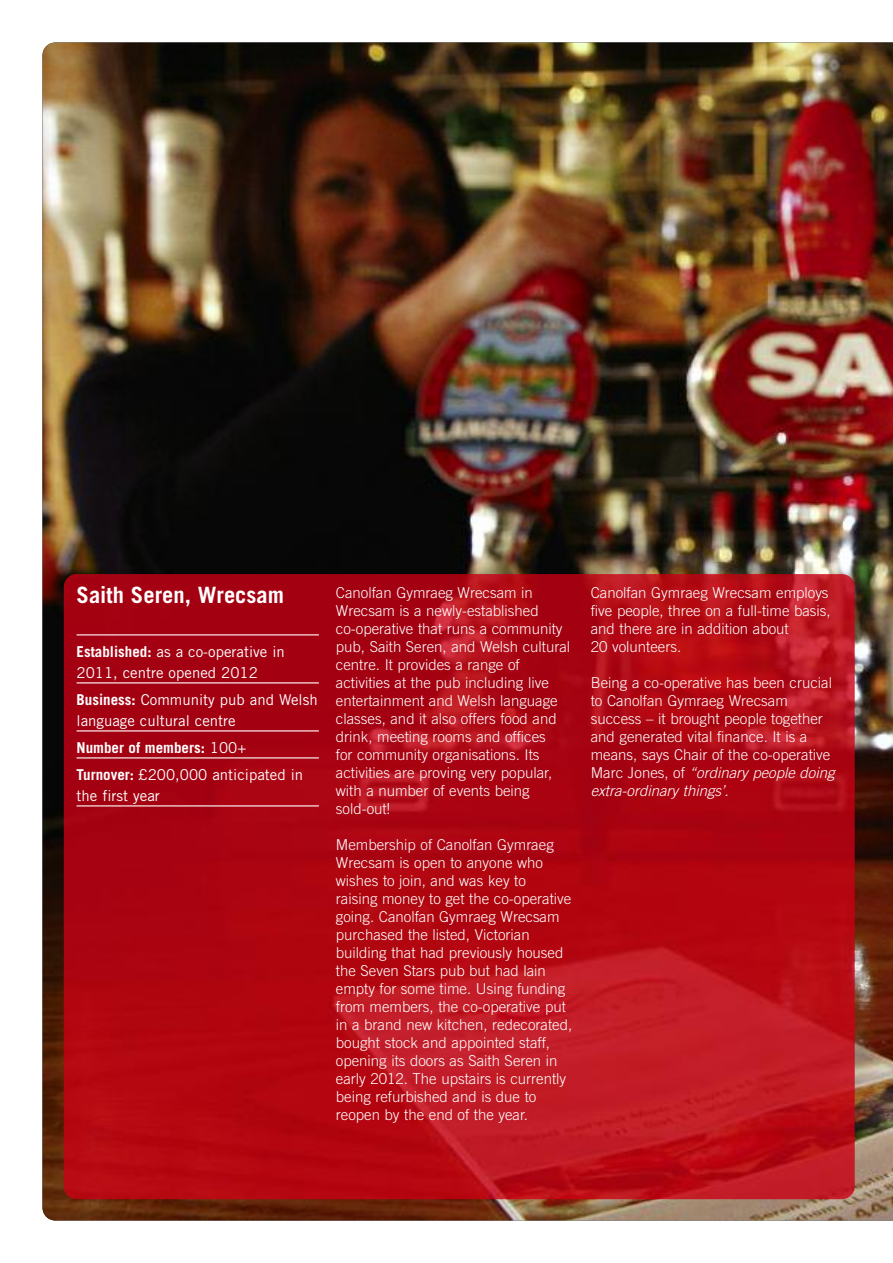
<style>
.page{position:relative;width:893px;height:1263px;background:#fff}
.page>*{position:absolute;margin:0;border:0;box-sizing:border-box;transform-origin:0 0}
.t1{font:700 22.5px "Trade Gothic";color:#fff}
.t2{font:300 15px/18px "Trade Gothic";color:#fff}
.t3{font:15px/21px "Trade Gothic";color:#fff}
.t4{font:700 15px/27px "Trade Gothic";color:#fff}
.s1{font-weight:700}
.s2{font-weight:400}
.s3{font-style:italic}
</style>
<div class="page">
<img style="left:43px;top:43px;width:850px;height:1177px">
<img style="left:64px;top:574px;width:791px;height:625px">
<hr style="left:77px;top:634px;width:242px;height:1px;background:#fff">
<hr style="left:77px;top:682px;width:242px;height:1px;background:#fff">
<hr style="left:77px;top:730px;width:242px;height:1px;background:#fff">
<hr style="left:77px;top:757px;width:242px;height:1px;background:#fff">
<hr style="left:77px;top:805px;width:242px;height:1px;background:#fff">
<h1 class="t1" style="left:77px;top:587px;width:209px">Saith Seren, Wrecsam</h1>
<p class="t3" style="left:77px;top:643px;width:210px"><span class="s1">Established:</span> as a co-operative in<br>2011, centre opened 2012</p>
<p class="t3" style="left:77px;top:691px;width:243px"><span class="s1">Business:</span> Community pub and Welsh language cultural centre</p>
<p class="t4" style="left:77px;top:736px;width:228px">Number of members: <span class="s2">100+<br></span>Turnover: <span class="s2">£200,000 anticipated in</span></p>
<p class="t3" style="left:77px;top:787px;width:85px">the first year</p>
<p class="t2" style="left:336px;top:585px;width:236px">Canolfan Gymraeg Wrecsam in<br>Wrecsam is a newly-established co-operative that runs a community pub, Saith Seren, and Welsh cultural centre. It provides a range of activities at the pub including live entertainment and Welsh language classes, and it also offers food and drink, meeting rooms and offices<br>for community organisations. Its activities are proving very popular, with a number of events being sold-out!</p>
<p class="t2" style="left:336px;top:837px;width:238px">Membership of Canolfan Gymraeg Wrecsam is open to anyone who wishes to join, and was key to<br>raising money to get the co-operative going. Canolfan Gymraeg Wrecsam purchased the listed, Victorian building that had previously housed the Seven Stars pub but had lain empty for some time. Using funding from members, the co-operative put in a brand new kitchen, redecorated, bought stock and appointed staff, opening its doors as Saith Seren in early 2012. The upstairs is currently being refurbished and is due to reopen by the end of the year.</p>
<p class="t2" style="left:591px;top:585px;width:241px">Canolfan Gymraeg Wrecsam employs five people, three on a full-time basis, and there are in addition about<br>20 volunteers.</p>
<p class="t2" style="left:591px;top:675px;width:245px">Being a co-operative has been crucial to Canolfan Gymraeg Wrecsam success – it brought people together and generated vital finance. It is a means, says Chair of the co-operative Marc Jones, of <span class="s3">“ordinary people doing extra-ordinary things’.</span></p>
</div>
